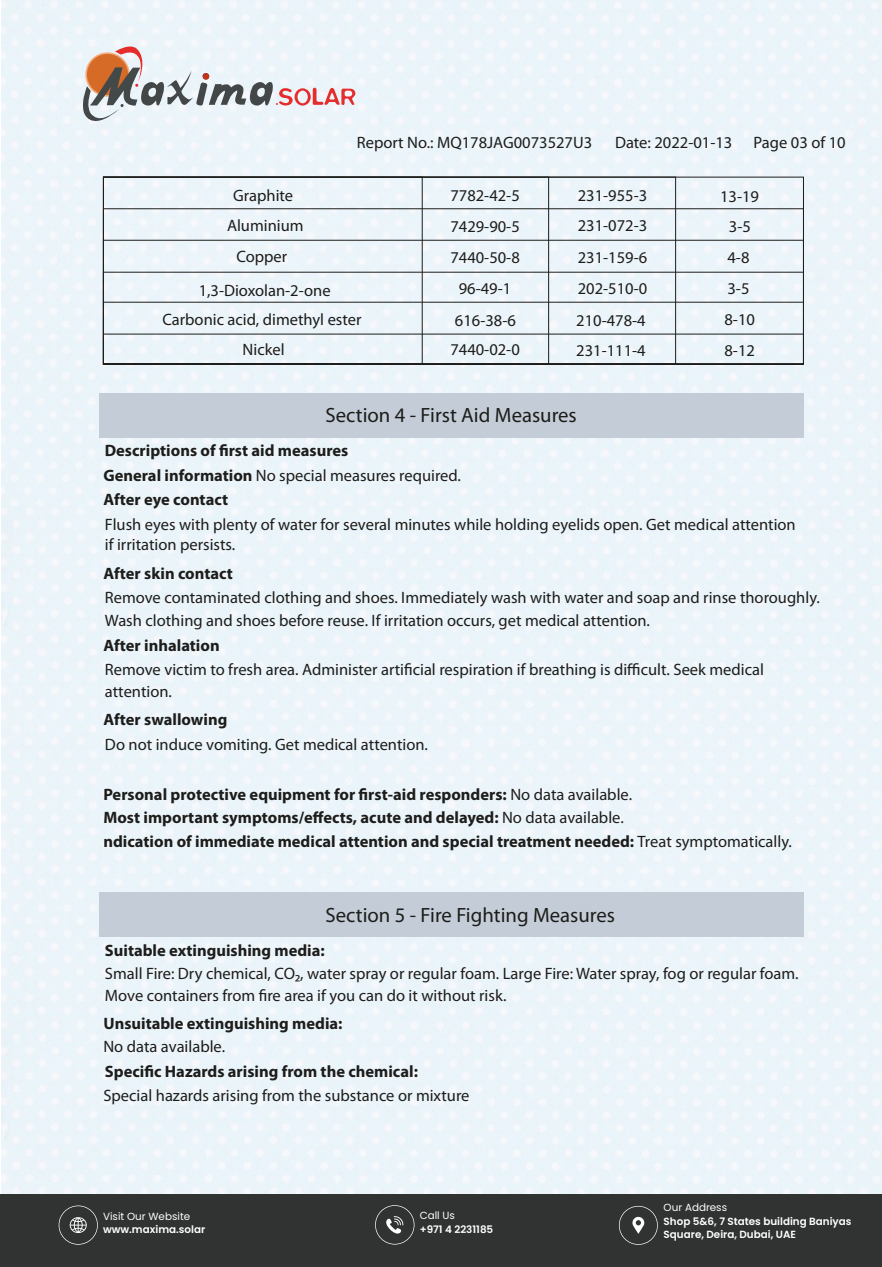
<style>
.page{position:relative;width:882px;height:1267px;background:#fff}
.page>*{position:absolute;margin:0;border:0;box-sizing:border-box;transform-origin:0 0}
.t1{font:20.7px "Myriad Pro";color:#1d1d1b}
.t2{font:16.5px/30.8px "Myriad Pro";color:#1d1d1b}
.t3{font:700 16.5px/23.5px "Myriad Pro";color:#1d1d1b}
.t4{font:600 10.35px/12.5px "Poppins";color:#fff}
.t5{font:10.35px "Poppins";color:#fff}
.s1{font-weight:400}
</style>
<div class="page">
<img style="left:1px;top:0;width:881px;height:1194px">
<div style="left:99px;top:393px;width:704px;height:44px;background:#c4cdd7"></div>
<div style="left:99px;top:893px;width:704px;height:44px;background:#c4cdd7"></div>
<div style="left:103px;top:177px;width:320px;height:187px;border:1px solid #1d1d1b"></div>
<svg style="left:81px;top:42px;width:275px;height:88px;background:#d7d4d6"></svg>
<div style="left:0;top:1194px;width:882px;height:73px;background:#313232"></div>
<svg style="left:59px;top:1205px;width:39px;height:40px"></svg>
<svg style="left:375px;top:1205px;width:40px;height:40px"></svg>
<svg style="left:619px;top:1206px;width:39px;height:39px"></svg>
<p class="t2" style="left:357px;top:128px;width:237px">Report No.: MQ178JAG0073527U3</p>
<p class="t2" style="left:615px;top:128px;width:119px">Date: 2022-01-13</p>
<p class="t2" style="left:753px;top:128px;width:94px">Page 03 of 10</p>
<p class="t2" style="left:233px;top:181px;width:61px">Graphite</p>
<p class="t2" style="left:450px;top:181px;width:71px">7782-42-5</p>
<p class="t2" style="left:578px;top:181px;width:71px">231-955-3</p>
<p class="t2" style="left:720px;top:183px;width:40px">13-19<br>3-5<br>4-8<br>3-5<br>8-10<br>8-12</p>
<p class="t2" style="left:227px;top:211px;width:78px;line-height:31.5px;text-align:center">Aluminium<br>Copper</p>
<p class="t2" style="left:162px;top:277px;width:201px;line-height:29.4px;text-align:center">1,3-Dioxolan-2-one<br>Carbonic acid, dimethyl ester<br>Nickel</p>
<p class="t2" style="left:576px;top:211px;width:72px;line-height:31.7px;text-align:justify">231-072-3<br>231-159-6<br>202-510-0<br>210-478-4</p>
<p class="t2" style="left:576px;top:336px;width:71px">231-111-4</p>
<p class="t2" style="left:450px;top:213px;width:71px;line-height:31.2px;text-align:center">7429-90-5<br>7440-50-8<br>96-49-1<br>616-38-6</p>
<p class="t2" style="left:450px;top:335px;width:71px">7440-02-0</p>
<p class="t1" style="left:326px;top:407px;width:253px">Section 4 - First Aid Measures</p>
<p class="t3" style="left:103px;top:439px;width:359px;line-height:25px">Descriptions of first aid measures<br>General information <span class="s1">No special measures required.</span></p>
<p class="t2" style="left:105px;top:516px;width:692px;line-height:19.8px">Flush eyes with plenty of water for several minutes while holding eyelids open. Get medical attention if irritation persists.</p>
<p class="t2" style="left:105px;top:588px;width:716px;line-height:22.8px">Remove contaminated clothing and shoes. Immediately wash with water and soap and rinse thoroughly.<br>Wash clothing and shoes before reuse. If irritation occurs, get medical attention.</p>
<p class="t2" style="left:105px;top:659px;width:660px;line-height:22.8px">Remove victim to fresh area. Administer artificial respiration if breathing is difficult. Seek medical attention.</p>
<p class="t3" style="left:103px;top:489px;width:126px">After eye contact</p>
<p class="t3" style="left:103px;top:563px;width:131px">After skin contact</p>
<p class="t3" style="left:103px;top:635px;width:118px">After inhalation</p>
<p class="t3" style="left:103px;top:709px;width:125px">After swallowing</p>
<p class="t2" style="left:105px;top:731px;width:325px">Do not induce vomiting. Get medical attention.</p>
<p class="t3" style="left:103px;top:784px;width:690px">Personal protective equipment for first-aid responders: <span class="s1">No data available.<br></span>Most important symptoms/effects, acute and delayed: <span class="s1">No data available.<br></span>ndication of immediate medical attention and special treatment needed: <span class="s1">Treat symptomatically.</span></p>
<p class="t1" style="left:326px;top:907px;width:291px">Section 5 - Fire Fighting Measures</p>
<p class="t3" style="left:105px;top:940px;width:221px">Suitable extinguishing media:</p>
<p class="t2" style="left:105px;top:963px;width:695px;line-height:22.8px">Small Fire: Dry chemical, CO2, water spray or regular foam. Large Fire: Water spray, fog or regular foam.<br>Move containers from fire area if you can do it without risk.</p>
<p class="t3" style="left:103px;top:1013px;width:241px">Unsuitable extinguishing media:</p>
<p class="t2" style="left:103px;top:1033px;width:123px">No data available.</p>
<p class="t2" style="left:103px;top:1081px;width:368px">Special hazards arising from the substance or mixture</p>
<p class="t3" style="left:105px;top:1061px;width:314px">Specific Hazards arising from the chemical:</p>
<p class="t5" style="left:103px;top:1210px;width:89px">Visit Our Website</p>
<p class="t4" style="left:103px;top:1224px;width:104px">www.maxima.solar</p>
<p class="t5" style="left:420px;top:1210px;width:37px">Call Us</p>
<p class="t4" style="left:420px;top:1224px;width:75px">+971 4 2231185</p>
<p class="t5" style="left:663px;top:1201px;width:65px">Our Address</p>
<p class="t4" style="left:663px;top:1216px;width:189px">Shop 5&amp;6, 7 States building Baniyas<br>Square, Deira, Dubai, UAE</p>
</div>
